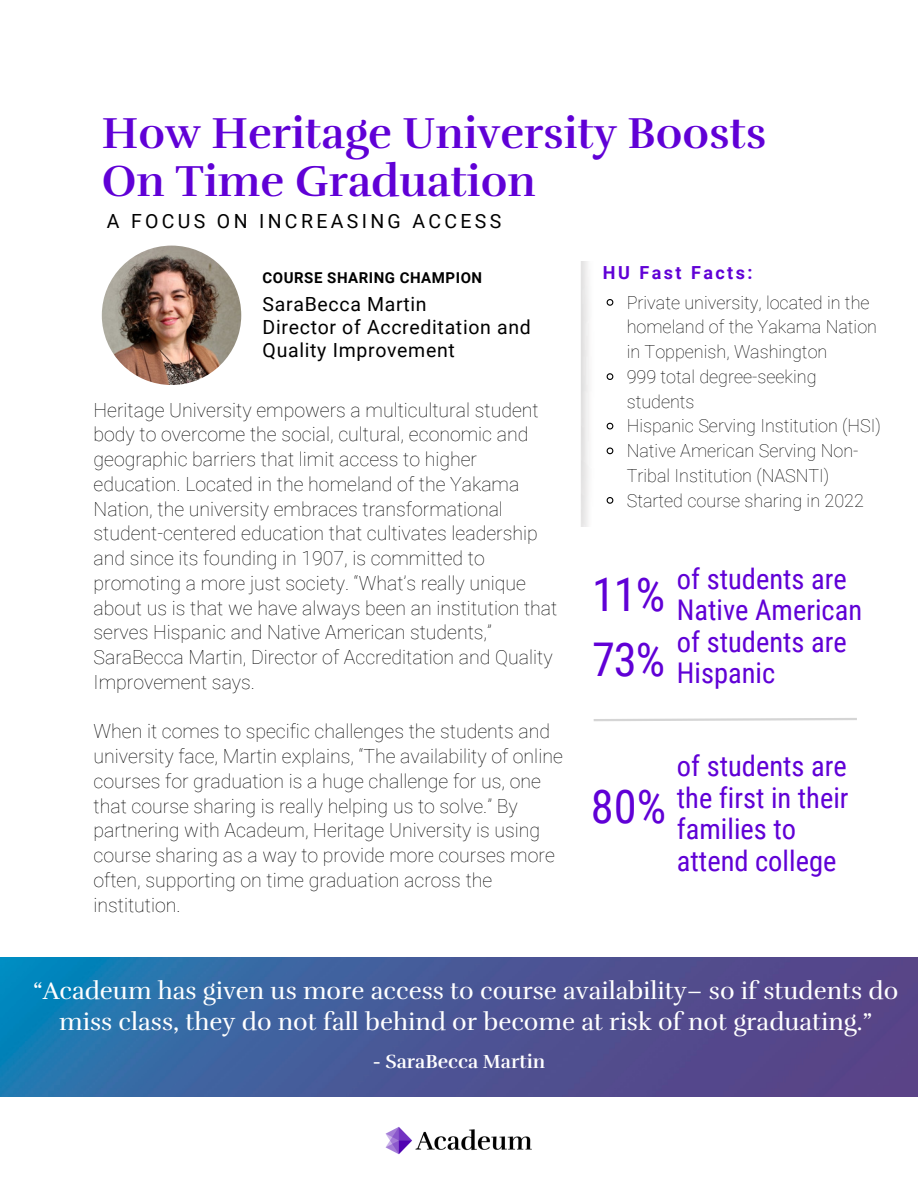
<style>
.page{position:relative;width:918px;height:1188px;background:#fff}
.page>*{position:absolute;margin:0;border:0;box-sizing:border-box;transform-origin:0 0}
.t1{font:46.5px "Roboto Condensed";color:#6000d6}
.t2{font:700 44.55px/48.3px "Rufina";color:#6000d6}
.t3{font:28.5px/31.5px "Roboto Condensed";color:#6000d6}
.t4{font:24.75px/31.5px "Rufina";color:#fff;text-align:center}
.t5{font:100 19.5px/24.8px "Roboto";color:#000}
.t6{font:19.5px/23px "Roboto";letter-spacing:.035em;color:#000}
.t7{font:19.5px "Roboto";letter-spacing:.17em;color:#000}
.t8{font:700 19.5px "Rufina";color:#fff}
.t9{font:100 18px/24.8px "Roboto";color:#000}
.t10{font:700 18px "Roboto";letter-spacing:.14em;color:#6000d6}
.t11{font:700 15px "Roboto";letter-spacing:.035em;color:#000}
</style>
<div class="page">
<svg style="left:606px;top:299px;width:8px;height:7px"></svg>
<svg style="left:606px;top:373px;width:8px;height:7px"></svg>
<svg style="left:606px;top:422px;width:8px;height:8px"></svg>
<svg style="left:606px;top:447px;width:8px;height:8px"></svg>
<svg style="left:606px;top:497px;width:8px;height:7px"></svg>
<img style="left:0;top:958px;width:918px;height:138px">
<img style="left:385px;top:1127px;width:147px;height:28px">
<svg style="left:593px;top:718px;width:264px;height:4px"></svg>
<img style="left:102px;top:246px;width:139px;height:139px;border-radius:50%">
<h2 class="t2" style="left:102px;top:109px;width:666px">How Heritage University Boosts<br>On Time Graduation</h2>
<p class="t7" style="left:107px;top:210px;width:396px">A FOCUS ON INCREASING ACCESS</p>
<p class="t11" style="left:263px;top:269px;width:221px">COURSE SHARING CHAMPION</p>
<p class="t10" style="left:603px;top:262px;width:151px">HU Fast Facts:</p>
<p class="t6" style="left:263px;top:293px;width:270px">SaraBecca Martin<br>Director of Accreditation and<br>Quality Improvement</p>
<p class="t9" style="left:627px;top:290px;width:256px">Private university, located in the homeland of the Yakama Nation in Toppenish, Washington<br>999 total degree-seeking students<br>Hispanic Serving Institution (HSI)<br>Native American Serving Non-<br>Tribal Institution (NASNTI)<br>Started course sharing in 2022</p>
<p class="t5" style="left:94px;top:398px;width:465px">Heritage University empowers a multicultural student body to overcome the social, cultural, economic and geographic barriers that limit access to higher education. Located in the homeland of the Yakama Nation, the university embraces transformational student-centered education that cultivates leadership and since its founding in 1907, is committed to promoting a more just society. “What’s really unique about us is that we have always been an institution that serves Hispanic and Native American students,” SaraBecca Martin, Director of Accreditation and Quality Improvement says.</p>
<p class="t5" style="left:94px;top:719px;width:471px">When it comes to specific challenges the students and university face, Martin explains, “The availability of online courses for graduation is a huge challenge for us, one that course sharing is really helping us to solve.” By partnering with Acadeum, Heritage University is using course sharing as a way to provide more courses more often, supporting on time graduation across the institution.</p>
<h3 class="t3" style="left:677px;top:563px;width:187px">of students are<br>Native American of students are<br>Hispanic</h3>
<h1 class="t1" style="left:592px;top:568px;width:75px">11%</h1>
<h1 class="t1" style="left:592px;top:633px;width:75px">73%</h1>
<h3 class="t3" style="left:677px;top:751px;width:173px">of students are the first in their families to attend college</h3>
<h1 class="t1" style="left:591px;top:780px;width:77px">80%</h1>
<p class="t4" style="left:33px;top:975px;width:867px">“Acadeum has given us more access to course availability– so if students do miss class, they do not fall behind or become at risk of not graduating.”</p>
<p class="t8" style="left:373px;top:1050px;width:174px">- SaraBecca Martin</p>
</div>
